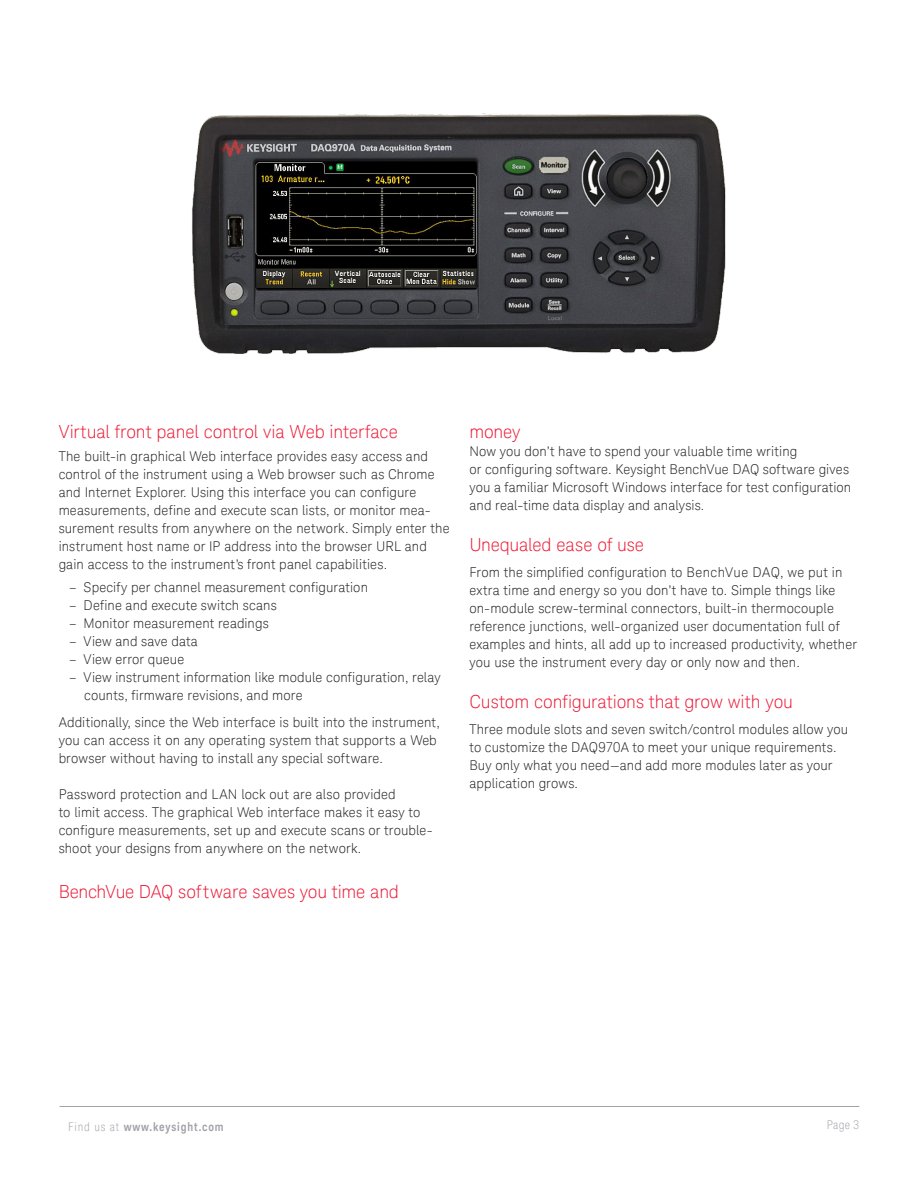
<style>
.page{position:relative;width:918px;height:1188px;background:#fff}
.page>*{position:absolute;margin:0;border:0;box-sizing:border-box;transform-origin:0 0}
.K_Heading_2{font:300 18px "Keysight Sans";letter-spacing:-.005em;color:#ed1a36}
.K_Body_Text{font:300 18px "Keysight Sans";letter-spacing:-.015em;color:#ed1a36}
.K_Body_Text-2{font:300 13.5px/18px "Keysight Sans";letter-spacing:.01em;color:#231f20}
.t1{font:700 12px "Keysight Sans Condensed";letter-spacing:.07em;color:#a4a1a9}
.t2{font:300 condensed 12px "Keysight Sans";color:#a4a1a9}
.s1{font-family:"Keysight Sans";font-weight:300;font-stretch:condensed}
</style>
<div class="page">
<hr style="left:60px;top:1106px;width:799px;height:1px;background:#a4a1a9">
<img style="left:192px;top:113px;width:534px;height:241px">
<p class="K_Heading_2" style="left:59px;top:421px;width:341px">Virtual front panel control via Web interface</p>
<p class="K_Body_Text-2" style="left:59px;top:447px;width:392px">The built-in graphical Web interface provides easy access and control of the instrument using a Web browser such as Chrome and Internet Explorer. Using this interface you can configure measurements, define and execute scan lists, or monitor mea&shy;surement results from anywhere on the network. Simply enter the instrument host name or IP address into the browser URL and gain access to the instrument’s front panel capabilities.</p>
<p class="K_Body_Text-2" style="left:69px;top:578px;width:300px">– Specify per channel measurement configuration</p>
<p class="K_Body_Text-2" style="left:69px;top:596px;width:209px">– Define and execute switch scans</p>
<p class="K_Body_Text-2" style="left:69px;top:614px;width:201px">– Monitor measurement readings</p>
<p class="K_Body_Text-2" style="left:69px;top:632px;width:130px">– View and save data</p>
<p class="K_Body_Text-2" style="left:69px;top:650px;width:117px">– View error queue</p>
<p class="K_Body_Text-2" style="left:84px;top:668px;width:358px;text-indent:-15px">– View instrument information like module configuration, relay counts, firmware revisions, and more</p>
<p class="K_Body_Text-2" style="left:59px;top:713px;width:383px">Additionally, since the Web interface is built into the instrument, you can access it on any operating system that supports a Web browser without having to install any special software.</p>
<p class="K_Body_Text-2" style="left:59px;top:785px;width:339px">Password protection and LAN lock out are also provided</p>
<p class="K_Body_Text-2" style="left:59px;top:803px;width:376px">to limit access. The graphical Web interface makes it easy to configure measurements, set up and execute scans or trouble&shy;shoot your designs from anywhere on the network.</p>
<p class="K_Body_Text" style="left:59px;top:881px;width:342px">BenchVue DAQ software saves you time and</p>
<p class="K_Body_Text" style="left:469px;top:421px;width:53px">money</p>
<p class="K_Body_Text-2" style="left:469px;top:443px;width:329px">Now you don’t have to spend your valuable time writing</p>
<p class="K_Body_Text-2" style="left:469px;top:461px;width:383px">or configuring software. Keysight BenchVue DAQ software gives you a familiar Microsoft Windows interface for test configuration and real-time data display and analysis.</p>
<p class="K_Heading_2" style="left:469px;top:534px;width:176px">Unequaled ease of use</p>
<p class="K_Body_Text-2" style="left:469px;top:564px;width:389px">From the simplified configuration to BenchVue DAQ, we put in extra time and energy so you don’t have to. Simple things like on-module screw-terminal connectors, built-in thermocouple reference junctions, well-organized user documentation full of examples and hints, all add up to increased productivity, whether you use the instrument every day or only now and then.</p>
<p class="K_Heading_2" style="left:469px;top:691px;width:325px">Custom configurations that grow with you</p>
<p class="K_Body_Text-2" style="left:469px;top:721px;width:380px">Three module slots and seven switch/control modules allow you to customize the DAQ970A to meet your unique requirements.<br>Buy only what you need—and add more modules later as your application grows.</p>
<p class="t1" style="left:68px;top:1119px;width:157px"><span class="s1">Find us at</span> www.keysight.com</p>
<p class="t2" style="left:827px;top:1117px;width:34px">Page 3</p>
</div>
